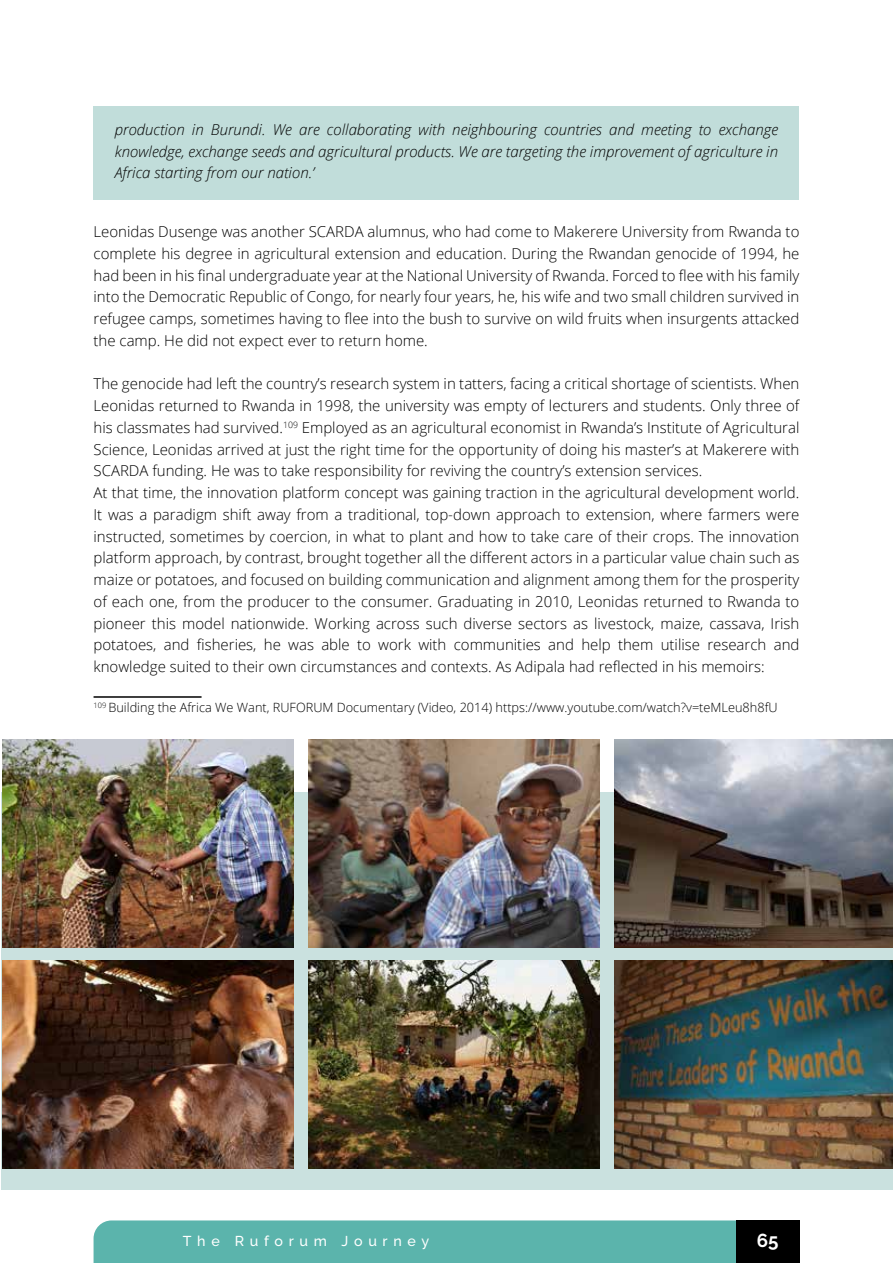
<style>
.page{position:relative;width:893px;height:1263px;background:#fff}
.page>*{position:absolute;margin:0;border:0;box-sizing:border-box;transform-origin:0 0}
.t1{font:700 18.75px "Raleway";color:#fff}
.t2{font:300 15px/21.8px "Open Sans";color:#000;text-align:justify}
.t3{font:italic 300 15px/21.8px "Open Sans";color:#000;text-align:justify}
.t4{font:500 14.25px "Raleway";letter-spacing:.4em;color:#fff}
.t5{font:300 12.75px "Open Sans";color:#000}
</style>
<div class="page">
<div style="left:94px;top:1220px;width:642px;height:43px;background:#5bb4ac"></div>
<div style="left:736px;top:1220px;width:63px;height:43px;background:#000"></div>
<div style="left:94px;top:106px;width:705px;height:94px;background:#c1ddda"></div>
<hr style="left:94px;top:696px;width:108px;height:2px;background:#000">
<div style="left:2px;top:792px;width:891px;height:397px;background:#cae1df"></div>
<img style="left:2px;top:961px;width:292px;height:208px">
<img style="left:308px;top:961px;width:291px;height:208px">
<img style="left:614px;top:961px;width:279px;height:208px">
<img style="left:2px;top:740px;width:292px;height:208px">
<img style="left:308px;top:740px;width:291px;height:208px">
<img style="left:614px;top:740px;width:279px;height:208px">
<p class="t3" style="left:115px;top:118px;width:665px">production in Burundi. We are collaborating with neighbouring countries and meeting to exchange knowledge, exchange seeds and agricultural products. We are targeting the improvement of agriculture in Africa starting from our nation.’</p>
<p class="t2" style="left:94px;top:220px;width:707px">Leonidas Dusenge was another SCARDA alumnus, who had come to Makerere University from Rwanda to complete his degree in agricultural extension and education. During the Rwandan genocide of 1994, he had been in his final undergraduate year at the National University of Rwanda. Forced to flee with his family into the Democratic Republic of Congo, for nearly four years, he, his wife and two small children survived in refugee camps, sometimes having to flee into the bush to survive on wild fruits when insurgents attacked the camp. He did not expect ever to return home.</p>
<p class="t2" style="left:94px;top:373px;width:707px;text-align:left">The genocide had left the country’s research system in tatters, facing a critical shortage of scientists. When Leonidas returned to Rwanda in 1998, the university was empty of lecturers and students. Only three of his classmates had survived.<sup>109</sup> Employed as an agricultural economist in Rwanda’s Institute of Agricultural Science, Leonidas arrived at just the right time for the opportunity of doing his master’s at Makerere with SCARDA funding. He was to take responsibility for reviving the country’s extension services.<br>At that time, the innovation platform concept was gaining traction in the agricultural development world.<br>It was a paradigm shift away from a traditional, top-down approach to extension, where farmers were instructed, sometimes by coercion, in what to plant and how to take care of their crops. The innovation platform approach, by contrast, brought together all the different actors in a particular value chain such as maize or potatoes, and focused on building communication and alignment among them for the prosperity of each one, from the producer to the consumer. Graduating in 2010, Leonidas returned to Rwanda to pioneer this model nationwide. Working across such diverse sectors as livestock, maize, cassava, Irish potatoes, and fisheries, he was able to work with communities and help them utilise research and knowledge suited to their own circumstances and contexts. As Adipala had reflected in his memoirs:</p>
<p class="t5" style="left:94px;top:699px;width:686px"><sup>109</sup> Building the Africa We Want, RUFORUM Documentary (Video, 2014) https://www.youtube.com/watch?v=teMLeu8h8fU</p>
<p class="t4" style="left:183px;top:1232px;width:248px">The Ruforum Journey</p>
<p class="t1" style="left:757px;top:1229px;width:23px">65</p>
</div>
